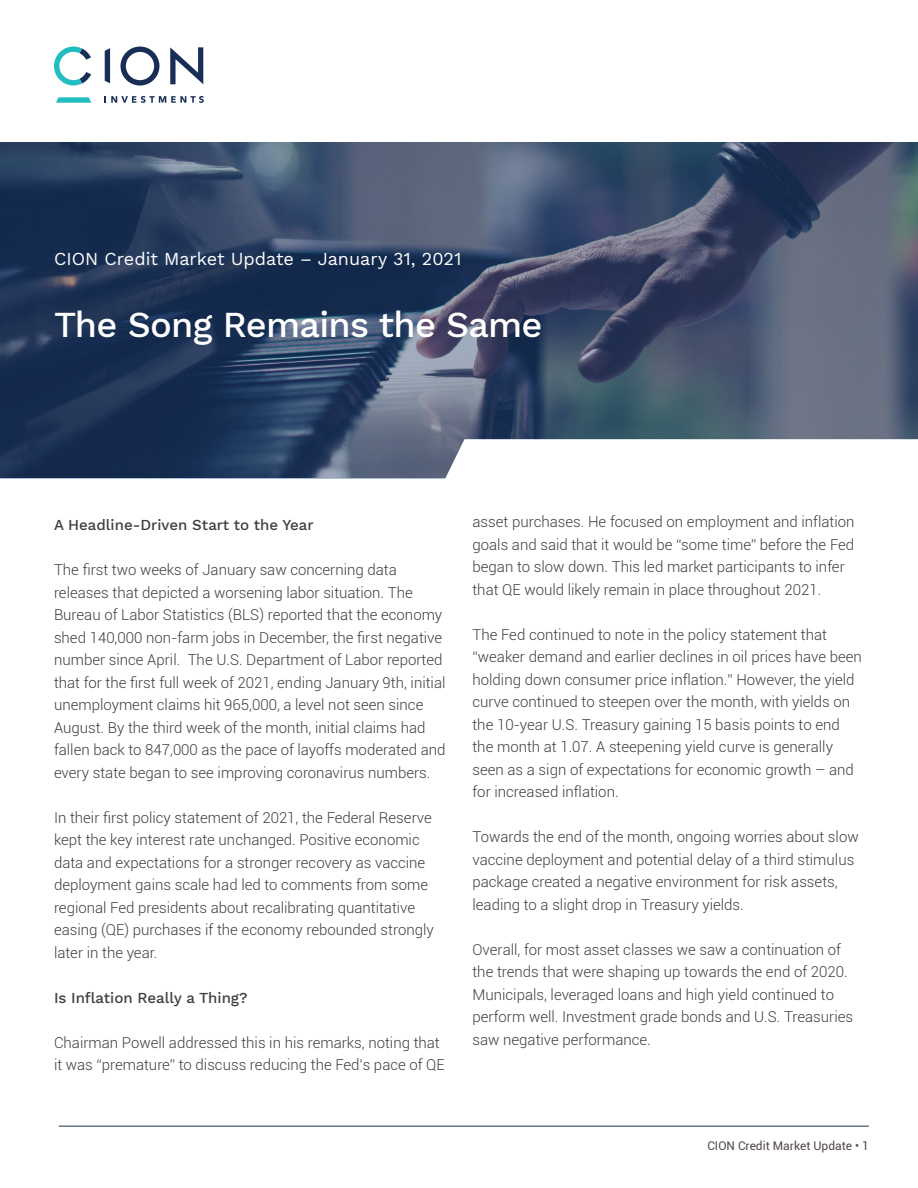
<style>
.page{position:relative;width:918px;height:1188px;background:#fff}
.page>*{position:absolute;margin:0;border:0;box-sizing:border-box;transform-origin:0 0}
.t1{font:500 36px "Work Sans";letter-spacing:-.02em;color:#fff}
.t2{font:18px "Work Sans";color:#fff}
.t3{font:300 15px/22.5px "Roboto";color:#3e3e3f}
.t4{font:500 15px "Work Sans";color:#3e3e3f}
.t5{font:12px "Roboto";color:#524a47}
</style>
<div class="page">
<svg style="left:0;top:143px;width:918px;height:336px;background:#3a4b67"></svg>
<svg style="left:105px;top:96px;width:99px;height:7px"></svg>
<svg style="left:54px;top:47px;width:37px;height:38px"></svg>
<svg style="left:105px;top:48px;width:5px;height:35px"></svg>
<svg style="left:56px;top:97px;width:35px;height:6px"></svg>
<svg style="left:170px;top:47px;width:33px;height:37px"></svg>
<svg style="left:121px;top:47px;width:38px;height:39px"></svg>
<svg style="left:444px;top:439px;width:474px;height:40px"></svg>
<hr style="left:59px;top:1126px;width:810px;height:1px;background:#192e56">
<p class="t2" style="left:54px;top:248px;width:409px">CION Credit Market Update – January 31, 2021</p>
<p class="t1" style="left:54px;top:304px;width:490px">The Song Remains the Same</p>
<p class="t4" style="left:54px;top:516px;width:261px">A Headline-Driven Start to the Year</p>
<p class="t3" style="left:54px;top:558px;width:393px">The first two weeks of January saw concerning data releases that depicted a worsening labor situation. The Bureau of Labor Statistics (BLS) reported that the economy shed 140,000 non-farm jobs in December, the first negative number since April. The U.S. Department of Labor reported that for the first full week of 2021, ending January 9th, initial unemployment claims hit 965,000, a level not seen since August. By the third week of the month, initial claims had fallen back to 847,000 as the pace of layoffs moderated and every state began to see improving coronavirus numbers.</p>
<p class="t3" style="left:54px;top:805px;width:381px">In their first policy statement of 2021, the Federal Reserve kept the key interest rate unchanged. Positive economic data and expectations for a stronger recovery as vaccine deployment gains scale had led to comments from some regional Fed presidents about recalibrating quantitative easing (QE) purchases if the economy rebounded strongly later in the year.</p>
<p class="t4" style="left:54px;top:989px;width:195px">Is Inflation Really a Thing?</p>
<p class="t3" style="left:54px;top:1030px;width:392px">Chairman Powell addressed this in his remarks, noting that it was “premature” to discuss reducing the Fed’s pace of QE</p>
<p class="t3" style="left:472px;top:510px;width:384px">asset purchases. He focused on employment and inflation goals and said that it would be “some time” before the Fed began to slow down. This led market participants to infer that QE would likely remain in place throughout 2021.</p>
<p class="t3" style="left:472px;top:623px;width:391px">The Fed continued to note in the policy statement that “weaker demand and earlier declines in oil prices have been holding down consumer price inflation.” However, the yield curve continued to steepen over the month, with yields on the 10-year U.S. Treasury gaining 15 basis points to end the month at 1.07. A steepening yield curve is generally seen as a sign of expectations for economic growth – and for increased inflation.</p>
<p class="t3" style="left:472px;top:825px;width:388px">Towards the end of the month, ongoing worries about slow vaccine deployment and potential delay of a third stimulus package created a negative environment for risk assets, leading to a slight drop in Treasury yields.</p>
<p class="t3" style="left:472px;top:938px;width:382px">Overall, for most asset classes we saw a continuation of the trends that were shaping up towards the end of 2020.<br>Municipals, leveraged loans and high yield continued to perform well. Investment grade bonds and U.S. Treasuries saw negative performance.</p>
<p class="t5" style="left:707px;top:1137px;width:163px">CION Credit Market Update • 1</p>
</div>
